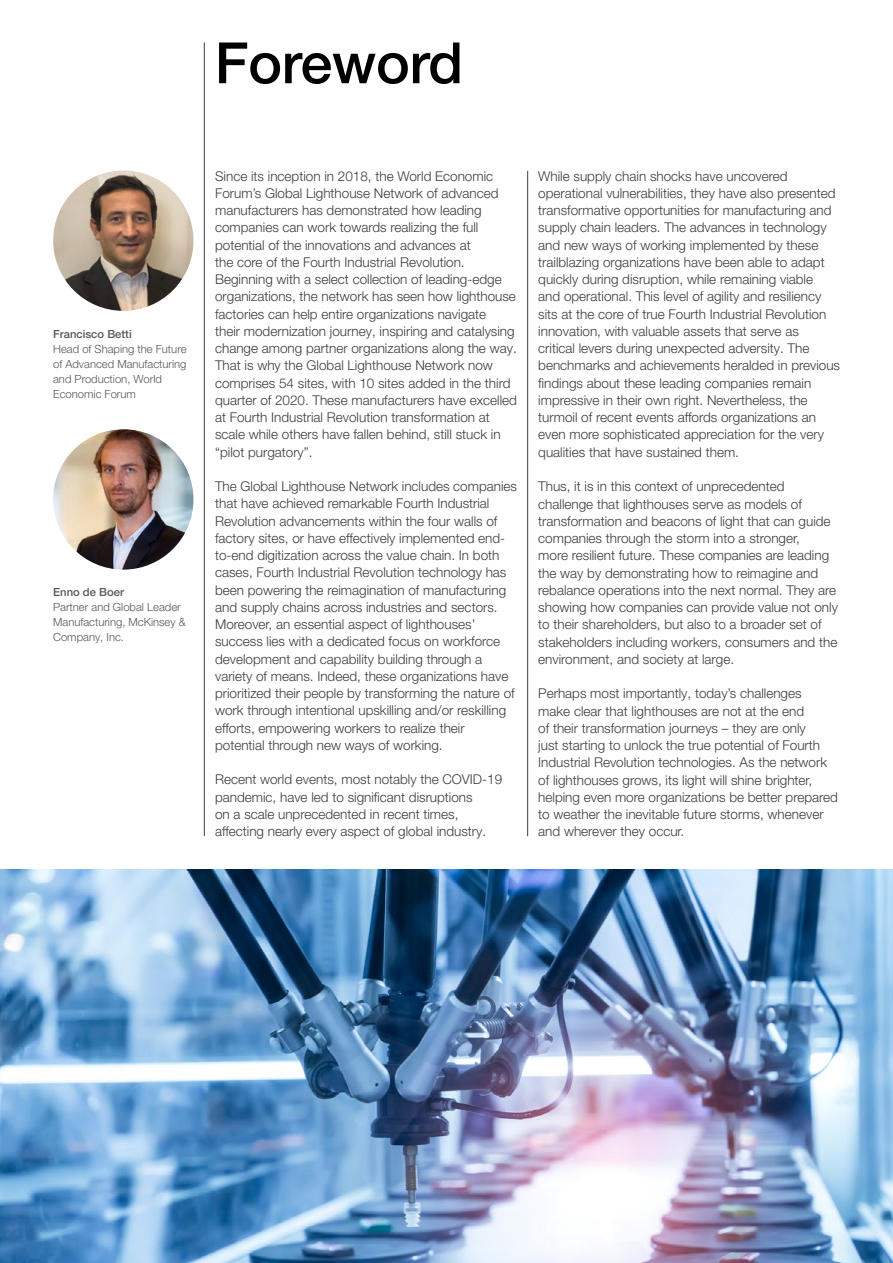
<style>
.page{position:relative;width:893px;height:1263px;background:#fff}
.page>*{position:absolute;margin:0;border:0;box-sizing:border-box;transform-origin:0 0}
.t1{font:500 57px "Helvetica Neue LT Pro";letter-spacing:-.005em;color:#000}
.t2{font:300 13.5px/17.2px "Helvetica Neue LT Pro";color:#3c3c3b}
.t3{font:300 11.25px/15px "Helvetica Neue LT Pro";color:#575756}
.t4{font:500 11.25px "Helvetica Neue LT Pro";color:#575756}
</style>
<div class="page">
<hr style="left:204px;top:43px;width:1px;height:793px;background:#3c3c3b">
<hr style="left:527px;top:171px;width:1px;height:665px;background:#3c3c3b">
<img style="left:53px;top:170px;width:140px;height:141px;border-radius:70px">
<img style="left:53px;top:429px;width:140px;height:141px;border-radius:70px">
<img style="left:0;top:870px;width:893px;height:393px">
<h1 class="t1" style="left:215px;top:29px;width:250px">Foreword</h1>
<p class="t4" style="left:53px;top:327px;width:80px">Francisco Betti</p>
<p class="t3" style="left:53px;top:341px;width:135px">Head of Shaping the Future of Advanced Manufacturing and Production, World<br>Economic Forum</p>
<p class="t4" style="left:53px;top:586px;width:72px">Enno de Boer</p>
<p class="t3" style="left:53px;top:600px;width:134px">Partner and Global Leader<br>Manufacturing, McKinsey &amp;<br>Company, Inc.</p>
<p class="t2" style="left:215px;top:167px;width:303px">Since its inception in 2018, the World Economic Forum’s Global Lighthouse Network of advanced manufacturers has demonstrated how leading companies can work towards realizing the full potential of the innovations and advances at<br>the core of the Fourth Industrial Revolution.<br>Beginning with a select collection of leading-edge organizations, the network has seen how lighthouse factories can help entire organizations navigate<br>their modernization journey, inspiring and catalysing change among partner organizations along the way.<br>That is why the Global Lighthouse Network now comprises 54 sites, with 10 sites added in the third quarter of 2020. These manufacturers have excelled at Fourth Industrial Revolution transformation at scale while others have fallen behind, still stuck in “pilot purgatory”.</p>
<p class="t2" style="left:215px;top:477px;width:303px">The Global Lighthouse Network includes companies that have achieved remarkable Fourth Industrial Revolution advancements within the four walls of factory sites, or have effectively implemented end&shy;to-end digitization across the value chain. In both cases, Fourth Industrial Revolution technology has been powering the reimagination of manufacturing and supply chains across industries and sectors.<br>Moreover, an essential aspect of lighthouses’ success lies with a dedicated focus on workforce development and capability building through a variety of means. Indeed, these organizations have prioritized their people by transforming the nature of work through intentional upskilling and/or reskilling efforts, empowering workers to realize their potential through new ways of working.</p>
<p class="t2" style="left:215px;top:771px;width:289px">Recent world events, most notably the COVID-19 pandemic, have led to significant disruptions<br>on a scale unprecedented in recent times, affecting nearly every aspect of global industry.</p>
<p class="t2" style="left:538px;top:167px;width:303px">While supply chain shocks have uncovered operational vulnerabilities, they have also presented transformative opportunities for manufacturing and supply chain leaders. The advances in technology and new ways of working implemented by these trailblazing organizations have been able to adapt quickly during disruption, while remaining viable<br>and operational. This level of agility and resiliency sits at the core of true Fourth Industrial Revolution innovation, with valuable assets that serve as<br>critical levers during unexpected adversity. The benchmarks and achievements heralded in previous findings about these leading companies remain impressive in their own right. Nevertheless, the turmoil of recent events affords organizations an even more sophisticated appreciation for the very qualities that have sustained them.</p>
<p class="t2" style="left:538px;top:477px;width:301px">Thus, it is in this context of unprecedented challenge that lighthouses serve as models of transformation and beacons of light that can guide companies through the storm into a stronger,<br>more resilient future. These companies are leading the way by demonstrating how to reimagine and rebalance operations into the next normal. They are showing how companies can provide value not only to their shareholders, but also to a broader set of stakeholders including workers, consumers and the environment, and society at large.</p>
<p class="t2" style="left:538px;top:685px;width:301px">Perhaps most importantly, today’s challenges<br>make clear that lighthouses are not at the end<br>of their transformation journeys – they are only<br>just starting to unlock the true potential of Fourth Industrial Revolution technologies. As the network of lighthouses grows, its light will shine brighter, helping even more organizations be better prepared to weather the inevitable future storms, whenever and wherever they occur.</p>
</div>
